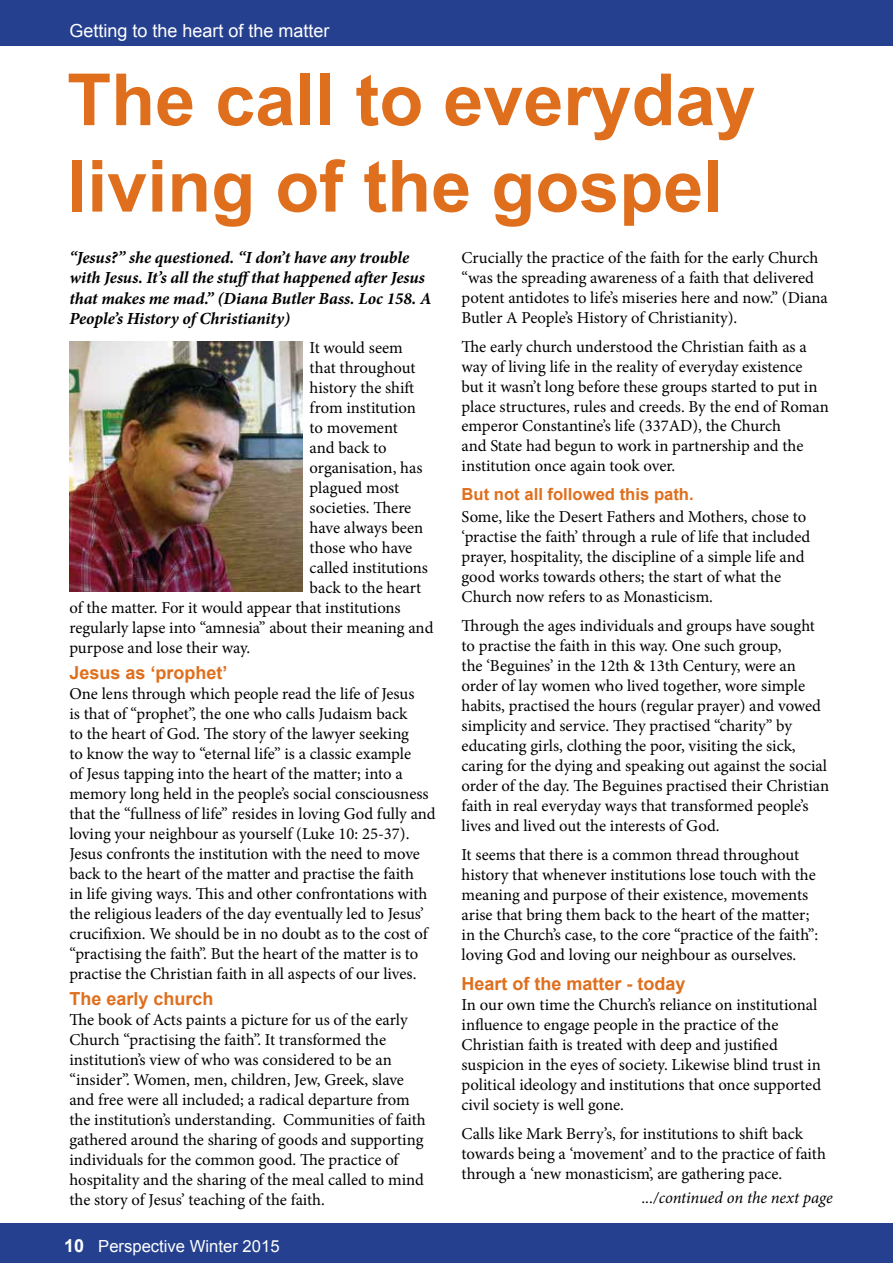
<style>
.page{position:relative;width:893px;height:1263px;background:#25408f}
.page>*{position:absolute;margin:0;border:0;box-sizing:border-box;transform-origin:0 0}
.t1{font:700 72px/86.4px "Arial";color:#df6f1d}
.t2{font:700 18px "Arial";color:#df6f1d}
.t3{font:18px "Arial";color:#fff}
.t4{font:italic 700 16.95px/20.4px "Minion Pro";letter-spacing:-.005em;color:#000}
.t5{font:16.65px/20px "Minion Pro";color:#000}
.t6{font:700 16.65px "Arial";color:#df6f1d}
.t7{font:italic 16.65px "Minion Pro";letter-spacing:-.005em;color:#000}
.t8{font:16.65px "Arial";color:#fff}
.s1{font-weight:700;font-size:18px}
</style>
<div class="page">
<div style="left:0;top:46px;width:893px;height:1177px;background:#fff"></div>
<img style="left:69px;top:341px;width:233px;height:251px">
<p class="t3" style="left:69px;top:19px;width:262px">Getting to the heart of the matter</p>
<h1 class="t1" style="left:67px;top:59px;width:690px">The call to everyday living of the gospel</h1>
<p class="t4" style="left:69px;top:247px;width:364px">“Jesus?” she questioned. “I don’t have any trouble with Jesus. It’s all the stuff that happened after Jesus that makes me mad.” (Diana Butler Bass. Loc 158. A People’s History of Christianity)</p>
<p class="t5" style="left:310px;top:338px;width:95px">It would seem</p>
<p class="t5" style="left:310px;top:358px;width:107px">that throughout</p>
<p class="t5" style="left:310px;top:378px;width:106px">history the shift</p>
<p class="t5" style="left:310px;top:398px;width:108px">from institution</p>
<p class="t5" style="left:310px;top:418px;width:90px">to movement</p>
<p class="t5" style="left:310px;top:438px;width:79px">and back to</p>
<p class="t5" style="left:310px;top:458px;width:114px">organisation, has</p>
<p class="t5" style="left:310px;top:478px;width:91px">plagued most</p>
<p class="t5" style="left:310px;top:498px;width:103px">societies. There</p>
<p class="t5" style="left:310px;top:518px;width:115px">have always been</p>
<p class="t5" style="left:310px;top:538px;width:104px">those who have</p>
<p class="t5" style="left:310px;top:558px;width:120px">called institutions</p>
<p class="t5" style="left:310px;top:578px;width:113px">back to the heart</p>
<p class="t5" style="left:69px;top:597px;width:333px">of the matter. For it would appear that institutions</p>
<p class="t5" style="left:69px;top:617px;width:366px">regularly lapse into “amnesia” about their meaning and</p>
<p class="t5" style="left:69px;top:637px;width:182px">purpose and lose their way.</p>
<p class="t2" style="left:69px;top:660px;width:160px">Jesus as ‘prophet’</p>
<p class="t5" style="left:69px;top:684px;width:368px">One lens through which people read the life of Jesus<br>is that of “prophet”, the one who calls Judaism back<br>to the heart of God. The story of the lawyer seeking<br>to know the way to “eternal life” is a classic example<br>of Jesus tapping into the heart of the matter; into a memory long held in the people’s social consciousness that the “fullness of life” resides in loving God fully and loving your neighbour as yourself (Luke 10: 25-37).<br>Jesus confronts the institution with the need to move back to the heart of the matter and practise the faith<br>in life giving ways. This and other confrontations with the religious leaders of the day eventually led to Jesus’ crucifixion. We should be in no doubt as to the cost of “practising the faith”. But the heart of the matter is to practise the Christian faith in all aspects of our lives.</p>
<p class="t2" style="left:69px;top:986px;width:146px">The early church</p>
<p class="t5" style="left:69px;top:1009px;width:358px">The book of Acts paints a picture for us of the early Church “practising the faith”. It transformed the institution’s view of who was considered to be an “insider”. Women, men, children, Jew, Greek, slave and free were all included; a radical departure from the institution’s understanding. Communities of faith gathered around the sharing of goods and supporting individuals for the common good. The practice of hospitality and the sharing of the meal called to mind the story of Jesus’ teaching of the faith.</p>
<p class="t8" style="left:64px;top:1235px;width:217px"><span class="s1">10</span> Perspective Winter 2015</p>
<p class="t5" style="left:462px;top:247px;width:368px">Crucially the practice of the faith for the early Church “was the spreading awareness of a faith that delivered potent antidotes to life’s miseries here and now.” (Diana Butler A People’s History of Christianity).</p>
<p class="t5" style="left:462px;top:336px;width:369px">The early church understood the Christian faith as a way of living life in the reality of everyday existence but it wasn’t long before these groups started to put in place structures, rules and creeds. By the end of Roman emperor Constantine’s life (337AD), the Church<br>and State had begun to work in partnership and the institution once again took over.</p>
<p class="t6" style="left:462px;top:483px;width:234px">But not all followed this path.</p>
<p class="t5" style="left:462px;top:507px;width:350px">Some, like the Desert Fathers and Mothers, chose to ‘practise the faith’ through a rule of life that included prayer, hospitality, the discipline of a simple life and good works towards others; the start of what the Church now refers to as Monasticism.</p>
<p class="t5" style="left:462px;top:616px;width:369px">Through the ages individuals and groups have sought to practise the faith in this way. One such group,<br>the ‘Beguines’ in the 12th &amp; 13th Century, were an order of lay women who lived together, wore simple habits, practised the hours (regular prayer) and vowed simplicity and service. They practised “charity” by educating girls, clothing the poor, visiting the sick, caring for the dying and speaking out against the social order of the day. The Beguines practised their Christian faith in real everyday ways that transformed people’s lives and lived out the interests of God.</p>
<p class="t5" style="left:462px;top:844px;width:358px">It seems that there is a common thread throughout history that whenever institutions lose touch with the meaning and purpose of their existence, movements arise that bring them back to the heart of the matter; in the Church’s case, to the core “practice of the faith”: loving God and loving our neighbour as ourselves.</p>
<p class="t2" style="left:462px;top:972px;width:226px">Heart of the matter - today</p>
<p class="t5" style="left:462px;top:995px;width:361px">In our own time the Church’s reliance on institutional influence to engage people in the practice of the Christian faith is treated with deep and justified suspicion in the eyes of society. Likewise blind trust in political ideology and institutions that once supported civil society is well gone.</p>
<p class="t5" style="left:462px;top:1124px;width:366px">Calls like Mark Berry’s, for institutions to shift back towards being a ‘movement’ and to the practice of faith through a ‘new monasticism’, are gathering pace.</p>
<p class="t7" style="left:642px;top:1187px;width:192px">.../continued on the next page</p>
</div>
